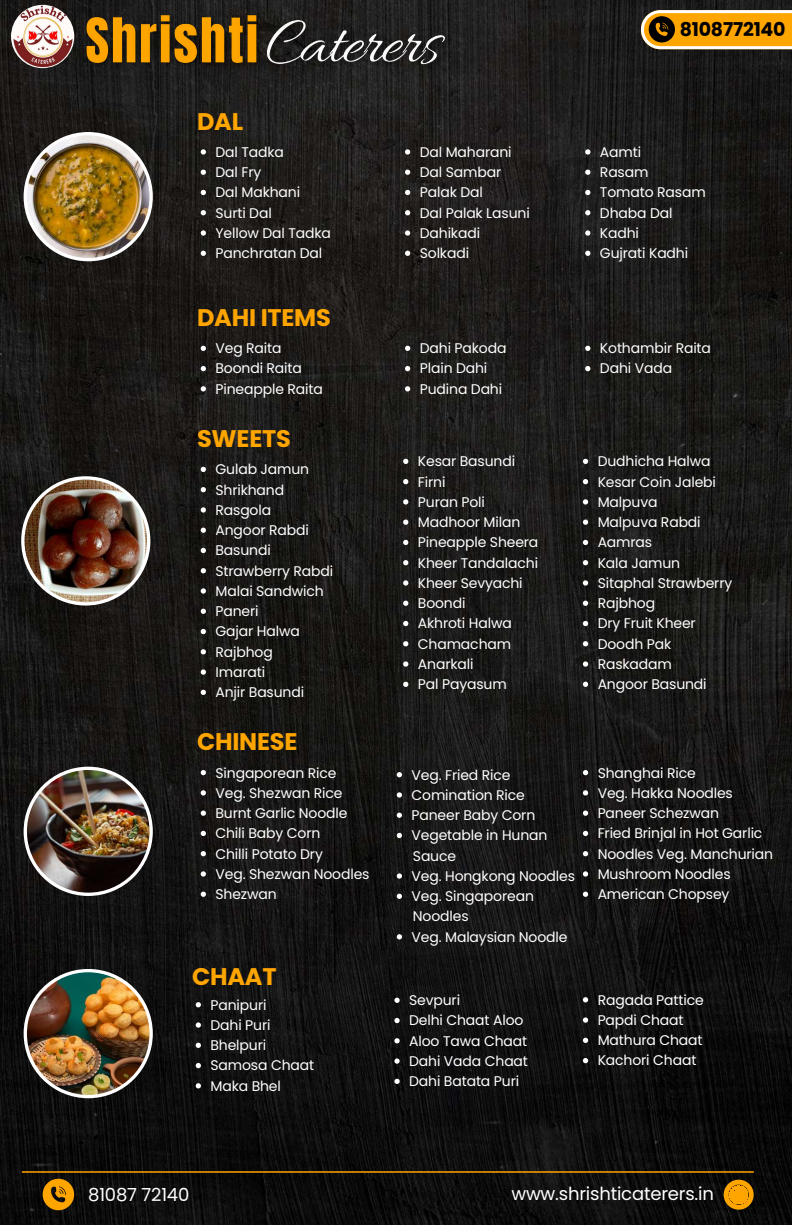
<style>
.page{position:relative;width:792px;height:1225px;background:#fff}
.page>*{position:absolute;margin:0;border:0;box-sizing:border-box;transform-origin:0 0}
.t1{font:700 24px "Poppins";letter-spacing:-.01em;color:#ffa500}
.t2{font:700 19px "Poppins";letter-spacing:-.01em;color:#000}
.t3{font:18px "Poppins";letter-spacing:-.01em;color:#fff}
.t4{font:14px/20.2px "Poppins";letter-spacing:-.01em;color:#fff}
</style>
<div class="page">
<img style="left:0;top:0;width:792px;height:1224px">
<svg style="left:43px;top:1178px;width:31px;height:31px"></svg>
<svg style="left:724px;top:1179px;width:30px;height:30px"></svg>
<hr style="left:22px;top:1170px;width:732px;height:2px;background:#ffa500">
<img style="left:11px;top:5px;width:63px;height:63px;border-radius:50%">
<svg style="left:641px;top:10px;width:151px;height:39px;background:#e4a229"></svg>
<div style="left:24px;top:132px;width:129px;height:129px;background:#fff;border-radius:50%"></div>
<img style="left:27px;top:135px;width:123px;height:123px;border-radius:50%">
<svg style="left:21px;top:476px;width:129px;height:129px"></svg>
<img style="left:25px;top:479px;width:122px;height:123px;border-radius:50%">
<svg style="left:24px;top:766px;width:129px;height:129px"></svg>
<img style="left:27px;top:769px;width:123px;height:123px;border-radius:50%">
<svg style="left:24px;top:968px;width:129px;height:129px"></svg>
<img style="left:27px;top:971px;width:123px;height:123px;border-radius:50%">
<img style="left:262px;top:1px;width:194px;height:99px">
<img style="left:83px;top:0;width:184px;height:88px">
<svg style="left:201px;top:149px;width:5px;height:5px"></svg>
<svg style="left:201px;top:169px;width:5px;height:6px"></svg>
<svg style="left:201px;top:190px;width:5px;height:5px"></svg>
<svg style="left:201px;top:210px;width:5px;height:5px"></svg>
<svg style="left:201px;top:230px;width:5px;height:5px"></svg>
<svg style="left:201px;top:250px;width:5px;height:6px"></svg>
<svg style="left:405px;top:149px;width:5px;height:5px"></svg>
<svg style="left:405px;top:169px;width:5px;height:6px"></svg>
<svg style="left:405px;top:190px;width:5px;height:5px"></svg>
<svg style="left:405px;top:210px;width:5px;height:5px"></svg>
<svg style="left:405px;top:230px;width:5px;height:5px"></svg>
<svg style="left:405px;top:250px;width:5px;height:6px"></svg>
<svg style="left:585px;top:149px;width:5px;height:5px"></svg>
<svg style="left:585px;top:169px;width:5px;height:6px"></svg>
<svg style="left:585px;top:190px;width:5px;height:5px"></svg>
<svg style="left:585px;top:210px;width:5px;height:5px"></svg>
<svg style="left:585px;top:230px;width:5px;height:5px"></svg>
<svg style="left:585px;top:250px;width:5px;height:6px"></svg>
<svg style="left:201px;top:345px;width:5px;height:6px"></svg>
<svg style="left:201px;top:366px;width:5px;height:5px"></svg>
<svg style="left:201px;top:386px;width:5px;height:5px"></svg>
<svg style="left:405px;top:345px;width:5px;height:6px"></svg>
<svg style="left:405px;top:366px;width:5px;height:5px"></svg>
<svg style="left:405px;top:386px;width:5px;height:5px"></svg>
<svg style="left:585px;top:345px;width:5px;height:6px"></svg>
<svg style="left:585px;top:366px;width:5px;height:5px"></svg>
<svg style="left:201px;top:466px;width:5px;height:6px"></svg>
<svg style="left:201px;top:487px;width:5px;height:5px"></svg>
<svg style="left:201px;top:507px;width:5px;height:5px"></svg>
<svg style="left:201px;top:527px;width:5px;height:5px"></svg>
<svg style="left:201px;top:547px;width:5px;height:6px"></svg>
<svg style="left:201px;top:568px;width:5px;height:5px"></svg>
<svg style="left:201px;top:588px;width:5px;height:5px"></svg>
<svg style="left:201px;top:608px;width:5px;height:5px"></svg>
<svg style="left:201px;top:628px;width:5px;height:6px"></svg>
<svg style="left:201px;top:649px;width:5px;height:5px"></svg>
<svg style="left:201px;top:669px;width:5px;height:5px"></svg>
<svg style="left:201px;top:689px;width:5px;height:5px"></svg>
<svg style="left:403px;top:458px;width:5px;height:6px"></svg>
<svg style="left:403px;top:479px;width:5px;height:5px"></svg>
<svg style="left:403px;top:499px;width:5px;height:5px"></svg>
<svg style="left:403px;top:519px;width:5px;height:5px"></svg>
<svg style="left:403px;top:539px;width:5px;height:6px"></svg>
<svg style="left:403px;top:560px;width:5px;height:5px"></svg>
<svg style="left:403px;top:580px;width:5px;height:5px"></svg>
<svg style="left:403px;top:600px;width:5px;height:5px"></svg>
<svg style="left:403px;top:620px;width:5px;height:6px"></svg>
<svg style="left:403px;top:641px;width:5px;height:5px"></svg>
<svg style="left:403px;top:661px;width:5px;height:5px"></svg>
<svg style="left:403px;top:681px;width:5px;height:5px"></svg>
<svg style="left:583px;top:458px;width:5px;height:6px"></svg>
<svg style="left:583px;top:479px;width:5px;height:5px"></svg>
<svg style="left:583px;top:499px;width:5px;height:5px"></svg>
<svg style="left:583px;top:519px;width:5px;height:5px"></svg>
<svg style="left:583px;top:539px;width:5px;height:6px"></svg>
<svg style="left:583px;top:560px;width:5px;height:5px"></svg>
<svg style="left:583px;top:580px;width:5px;height:5px"></svg>
<svg style="left:583px;top:600px;width:5px;height:5px"></svg>
<svg style="left:583px;top:620px;width:5px;height:6px"></svg>
<svg style="left:583px;top:641px;width:5px;height:5px"></svg>
<svg style="left:583px;top:661px;width:5px;height:5px"></svg>
<svg style="left:583px;top:681px;width:5px;height:5px"></svg>
<svg style="left:201px;top:769px;width:5px;height:6px"></svg>
<svg style="left:201px;top:790px;width:5px;height:5px"></svg>
<svg style="left:201px;top:810px;width:5px;height:5px"></svg>
<svg style="left:201px;top:830px;width:5px;height:5px"></svg>
<svg style="left:201px;top:850px;width:5px;height:6px"></svg>
<svg style="left:201px;top:871px;width:5px;height:5px"></svg>
<svg style="left:201px;top:891px;width:5px;height:5px"></svg>
<svg style="left:397px;top:771px;width:5px;height:6px"></svg>
<svg style="left:397px;top:792px;width:5px;height:5px"></svg>
<svg style="left:397px;top:812px;width:5px;height:5px"></svg>
<svg style="left:397px;top:832px;width:5px;height:5px"></svg>
<svg style="left:397px;top:873px;width:5px;height:5px"></svg>
<svg style="left:397px;top:893px;width:5px;height:5px"></svg>
<svg style="left:397px;top:933px;width:5px;height:6px"></svg>
<svg style="left:583px;top:769px;width:5px;height:6px"></svg>
<svg style="left:583px;top:790px;width:5px;height:5px"></svg>
<svg style="left:583px;top:810px;width:5px;height:5px"></svg>
<svg style="left:583px;top:830px;width:5px;height:5px"></svg>
<svg style="left:583px;top:850px;width:5px;height:6px"></svg>
<svg style="left:583px;top:871px;width:5px;height:5px"></svg>
<svg style="left:583px;top:891px;width:5px;height:5px"></svg>
<svg style="left:196px;top:1001px;width:5px;height:6px"></svg>
<svg style="left:196px;top:1022px;width:5px;height:5px"></svg>
<svg style="left:196px;top:1042px;width:5px;height:5px"></svg>
<svg style="left:196px;top:1062px;width:5px;height:5px"></svg>
<svg style="left:196px;top:1082px;width:5px;height:6px"></svg>
<svg style="left:394px;top:997px;width:6px;height:5px"></svg>
<svg style="left:394px;top:1017px;width:6px;height:5px"></svg>
<svg style="left:394px;top:1037px;width:6px;height:6px"></svg>
<svg style="left:394px;top:1058px;width:6px;height:5px"></svg>
<svg style="left:394px;top:1078px;width:6px;height:5px"></svg>
<svg style="left:583px;top:996px;width:5px;height:6px"></svg>
<svg style="left:583px;top:1017px;width:5px;height:5px"></svg>
<svg style="left:583px;top:1037px;width:5px;height:5px"></svg>
<svg style="left:583px;top:1057px;width:5px;height:5px"></svg>
<h2 class="t2" style="left:680px;top:16px;width:107px">8108772140</h2>
<h1 class="t1" style="left:197px;top:105px;width:48px">DAL</h1>
<p class="t4" style="left:215px;top:142px;width:117px">Dal Tadka<br>Dal Fry<br>Dal Makhani<br>Surti Dal<br>Yellow Dal Tadka<br>Panchratan Dal</p>
<p class="t4" style="left:420px;top:142px;width:111px">Dal Maharani<br>Dal Sambar<br>Palak Dal<br>Dal Palak Lasuni<br>Dahikadi<br>Solkadi</p>
<p class="t4" style="left:600px;top:142px;width:107px">Aamti<br>Rasam<br>Tomato Rasam<br>Dhaba Dal<br>Kadhi<br>Gujrati Kadhi</p>
<h1 class="t1" style="left:197px;top:300px;width:135px">DAHI ITEMS</h1>
<p class="t4" style="left:215px;top:338px;width:109px">Veg Raita<br>Boondi Raita<br>Pineapple Raita</p>
<p class="t4" style="left:420px;top:338px;width:88px">Dahi Pakoda<br>Plain Dahi<br>Pudina Dahi</p>
<p class="t4" style="left:600px;top:338px;width:113px">Kothambir Raita<br>Dahi Vada</p>
<h1 class="t1" style="left:197px;top:421px;width:95px">SWEETS</h1>
<p class="t4" style="left:215px;top:459px;width:119px">Gulab Jamun<br>Shrikhand<br>Rasgola<br>Angoor Rabdi<br>Basundi<br>Strawberry Rabdi<br>Malai Sandwich<br>Paneri<br>Gajar Halwa<br>Rajbhog<br>Imarati<br>Anjir Basundi</p>
<p class="t4" style="left:418px;top:451px;width:122px">Kesar Basundi<br>Firni<br>Puran Poli<br>Madhoor Milan<br>Pineapple Sheera<br>Kheer Tandalachi<br>Kheer Sevyachi<br>Boondi<br>Akhroti Halwa<br>Chamacham<br>Anarkali<br>Pal Payasum</p>
<p class="t4" style="left:598px;top:451px;width:136px">Dudhicha Halwa<br>Kesar Coin Jalebi<br>Malpuva<br>Malpuva Rabdi<br>Aamras<br>Kala Jamun<br>Sitaphal Strawberry<br>Rajbhog<br>Dry Fruit Kheer<br>Doodh Pak<br>Raskadam<br>Angoor Basundi</p>
<h1 class="t1" style="left:197px;top:724px;width:102px">CHINESE</h1>
<p class="t4" style="left:215px;top:762px;width:156px">Singaporean Rice<br>Veg. Shezwan Rice<br>Burnt Garlic Noodle<br>Chili Baby Corn<br>Chilli Potato Dry<br>Veg. Shezwan Noodles<br>Shezwan</p>
<p class="t4" style="left:412px;top:764px;width:137px">Veg. Fried Rice<br>Comination Rice<br>Paneer Baby Corn<br>Vegetable in Hunan</p>
<p class="t4" style="left:598px;top:762px;width:177px">Shanghai Rice<br>Veg. Hakka Noodles<br>Paneer Schezwan<br>Fried Brinjal in Hot Garlic<br>Noodles Veg. Manchurian<br>Mushroom Noodles<br>American Chopsey</p>
<p class="t4" style="left:413px;top:845px;width:45px">Sauce</p>
<p class="t4" style="left:412px;top:865px;width:165px">Veg. Hongkong Noodles<br>Veg. Singaporean</p>
<p class="t4" style="left:412px;top:926px;width:157px">Veg. Malaysian Noodle</p>
<p class="t4" style="left:413px;top:906px;width:57px">Noodles</p>
<h1 class="t1" style="left:192px;top:959px;width:86px">CHAAT</h1>
<p class="t4" style="left:210px;top:994px;width:105px">Panipuri<br>Dahi Puri<br>Bhelpuri<br>Samosa Chaat<br>Maka Bhel</p>
<p class="t4" style="left:409px;top:989px;width:120px">Sevpuri<br>Delhi Chaat Aloo<br>Aloo Tawa Chaat<br>Dahi Vada Chaat<br>Dahi Batata Puri</p>
<p class="t4" style="left:598px;top:989px;width:108px">Ragada Pattice<br>Papdi Chaat<br>Mathura Chaat<br>Kachori Chaat</p>
<p class="t3" style="left:88px;top:1181px;width:103px">81087 72140</p>
<p class="t3" style="left:511px;top:1180px;width:204px">www.shrishticaterers.in</p>
</div>
